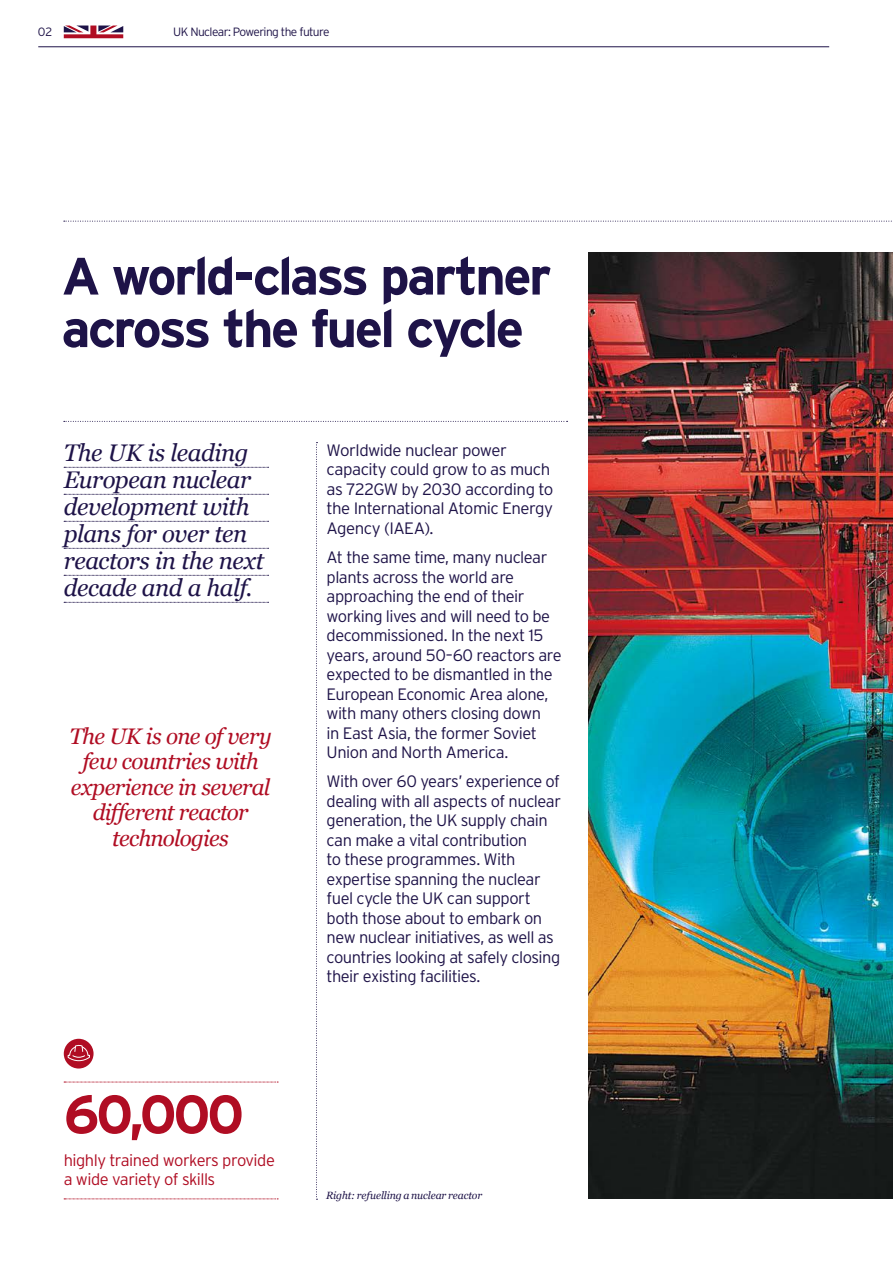
<style>
.page{position:relative;width:893px;height:1263px;background:#fff}
.page>*{position:absolute;margin:0;border:0;box-sizing:border-box;transform-origin:0 0}
.STAT_figure_36pt{font:700 54px "Interstate";color:#b00d23}
.Page_Heading_35_37pt{font:700 52.5px/52.5px "Interstate";letter-spacing:-.055em;color:#1e1348}
.Standfirst_16_18pt_l{font:italic 24px "Georgia";letter-spacing:-.02em;color:#1e1348}
.Quote_15_17pt{font:italic 22.5px/25.5px "Georgia";letter-spacing:-.035em;color:#b00d23;text-align:center}
.Body_Text_11_13pt{font:300 16.5px/19.5px "Interstate";letter-spacing:-.03em;color:#1e1348}
.STAT_Text_11_13pt{font:300 16.5px/19.5px "Interstate";letter-spacing:-.035em;color:#b00d23}
.t1{font:300 12px "Interstate";letter-spacing:-.05em;color:#1e1348}
.Caption_Text_7_8pt{font:italic 10.5px "Georgia";letter-spacing:-.01em;color:#1e1348}
</style>
<div class="page">
<img style="left:588px;top:252px;width:305px;height:946px">
<svg style="left:64px;top:467px;width:205px;height:1px"></svg>
<svg style="left:64px;top:494px;width:205px;height:1px"></svg>
<svg style="left:64px;top:521px;width:205px;height:1px"></svg>
<svg style="left:64px;top:548px;width:205px;height:1px"></svg>
<svg style="left:64px;top:575px;width:205px;height:1px"></svg>
<svg style="left:64px;top:602px;width:205px;height:1px"></svg>
<svg style="left:316px;top:442px;width:1px;height:758px"></svg>
<svg style="left:64px;top:221px;width:828px;height:1px"></svg>
<svg style="left:64px;top:421px;width:504px;height:1px"></svg>
<svg style="left:64px;top:1082px;width:214px;height:1px"></svg>
<svg style="left:64px;top:1198px;width:214px;height:1px"></svg>
<div style="left:64px;top:1039px;width:30px;height:29px;background:#b00d23;border-radius:50%"></div>
<svg style="left:68px;top:1038px;width:22px;height:23px"></svg>
<svg style="left:64px;top:26px;width:59px;height:12px"></svg>
<hr style="left:38px;top:47px;width:791px;height:1px;background:#1e1348">
<p class="t1" style="left:38px;top:26px;width:16px">02</p>
<p class="t1" style="left:173px;top:26px;width:158px">UK Nuclear: Powering the future</p>
<p class="Page_Heading_35_37pt" style="left:61px;top:249px;width:492px">A world-class partner across the fuel cycle</p>
<p class="Standfirst_16_18pt_l" style="left:64px;top:435px;width:186px">The UK is leading</p>
<p class="Standfirst_16_18pt_l" style="left:64px;top:462px;width:189px">European nuclear</p>
<p class="Standfirst_16_18pt_l" style="left:64px;top:489px;width:187px">development with</p>
<p class="Standfirst_16_18pt_l" style="left:64px;top:516px;width:185px">plans for over ten</p>
<p class="Standfirst_16_18pt_l" style="left:64px;top:543px;width:202px">reactors in the next</p>
<p class="Standfirst_16_18pt_l" style="left:64px;top:570px;width:190px">decade and a half.</p>
<p class="Quote_15_17pt" style="left:69px;top:722px;width:204px">The UK is one of very few countries with experience in several different reactor technologies</p>
<p class="STAT_figure_36pt" style="left:64px;top:1084px;width:182px">60,000</p>
<p class="STAT_Text_11_13pt" style="left:64px;top:1150px;width:213px">highly trained workers provide a wide variety of skills</p>
<p class="Body_Text_11_13pt" style="left:327px;top:440px;width:228px">Worldwide nuclear power capacity could grow to as much as 722GW by 2030 according to the International Atomic Energy<br>Agency (IAEA).</p>
<p class="Body_Text_11_13pt" style="left:327px;top:547px;width:237px">At the same time, many nuclear plants across the world are approaching the end of their working lives and will need to be decommissioned. In the next 15 years, around 50–60 reactors are expected to be dismantled in the<br>European Economic Area alone, with many others closing down<br>in East Asia, the former Soviet<br>Union and North America.</p>
<p class="Body_Text_11_13pt" style="left:327px;top:772px;width:236px">With over 60 years’ experience of dealing with all aspects of nuclear generation, the UK supply chain can make a vital contribution<br>to these programmes. With expertise spanning the nuclear fuel cycle the UK can support both those about to embark on new nuclear initiatives, as well as countries looking at safely closing their existing facilities.</p>
<p class="Caption_Text_7_8pt" style="left:326px;top:1188px;width:158px">Right: refuelling a nuclear reactor</p>
</div>
